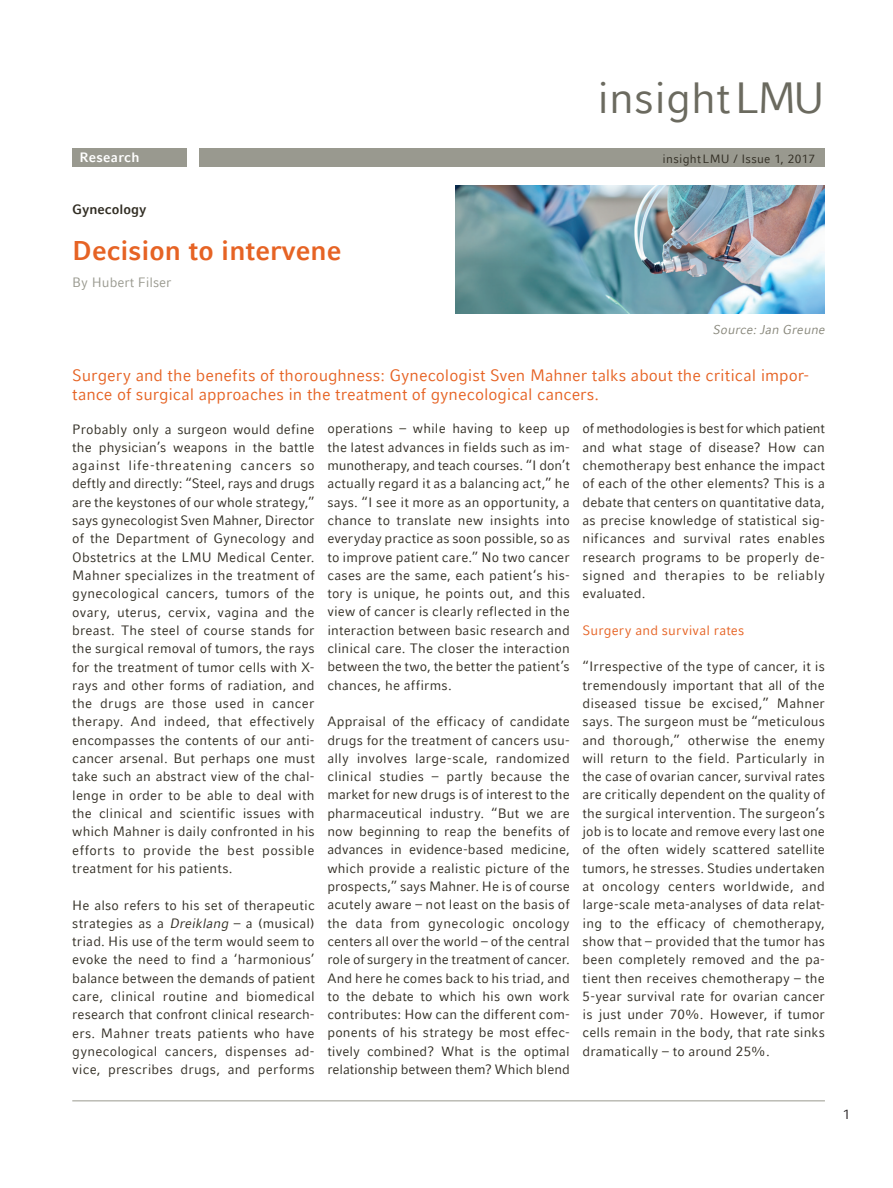
<style>
.page{position:relative;width:893px;height:1188px;background:#fff}
.page>*{position:absolute;margin:0;border:0;box-sizing:border-box;transform-origin:0 0}
.t1{font:43.5px "LMU Compatil Fact";color:#6b6a5f}
.t2{font:700 27px "LMU Compatil Fact";color:#e66324}
.t3{font:16.5px/19.5px "LMU Compatil Fact";color:#e66324}
.t4{font:13.5px/18.3px "LMU Compatil Fact";letter-spacing:.01em;color:#312d23;text-align:justify}
.t5{font:13.5px "LMU Compatil Fact";letter-spacing:.01em;color:#e66324}
.t6{font:13.5px "LMU Compatil Fact";color:#99998f}
.t7{font:700 13.5px "LMU Compatil Fact";color:#312d23}
.t8{font:700 13.5px "LMU Compatil Fact";letter-spacing:.025em;color:#fff}
.t9{font:13.5px "LMU Compatil Fact";color:#231f20}
.t10{font:12.75px "LMU Compatil Fact Obl";letter-spacing:.005em;color:#88877b}
.t11{font:12px "LMU Compatil Fact";letter-spacing:.025em;color:#312d23}
.s1{font-family:"LMU Compatil Fact Obl"}
</style>
<div class="page">
<hr style="left:72px;top:1100px;width:753px;height:1px;background:#99998f">
<div style="left:200px;top:149px;width:625px;height:18px;background:#99998f"></div>
<div style="left:72px;top:149px;width:115px;height:18px;background:#99998f"></div>
<img style="left:455px;top:185px;width:370px;height:129px">
<h1 class="t1" style="left:597px;top:73px;width:229px">insightLMU</h1>
<p class="t8" style="left:79px;top:150px;width:62px">Research</p>
<p class="t11" style="left:662px;top:152px;width:154px">insightLMU / Issue 1, 2017</p>
<p class="t7" style="left:72px;top:201px;width:76px">Gynecology</p>
<h2 class="t2" style="left:72px;top:235px;width:271px">Decision to intervene</h2>
<p class="t6" style="left:72px;top:274px;width:101px">By Hubert Filser</p>
<p class="t10" style="left:712px;top:323px;width:114px">Source: Jan Greune</p>
<p class="t3" style="left:72px;top:365px;width:738px">Surgery and the benefits of thoroughness: Gynecologist Sven Mahner talks about the critical impor&shy;tance of surgical approaches in the treatment of gynecological cancers.</p>
<p class="t4" style="left:72px;top:420px;width:244px">Probably only a surgeon would define the physician’s weapons in the battle against life-threatening cancers so deftly and directly: “Steel, rays and drugs are the keystones of our whole strategy,” says gynecologist Sven Mahner, Director of the Department of Gynecology and Obstetrics at the LMU Medical Center.<br>Mahner specializes in the treatment of gynecological cancers, tumors of the ovary, uterus, cervix, vagina and the breast. The steel of course stands for the surgical removal of tumors, the rays for the treatment of tumor cells with X&shy;rays and other forms of radiation, and the drugs are those used in cancer therapy. And indeed, that effectively encompasses the contents of our anti&shy;cancer arsenal. But perhaps one must take such an abstract view of the chal&shy;lenge in order to be able to deal with the clinical and scientific issues with which Mahner is daily confronted in his efforts to provide the best possible treatment for his patients.</p>
<p class="t4" style="left:72px;top:896px;width:244px">He also refers to his set of therapeutic strategies as a <span class="s1">Dreiklang</span> – a (musical) triad. His use of the term would seem to evoke the need to find a ‘harmonious’ balance between the demands of patient care, clinical routine and biomedical research that confront clinical research&shy;ers. Mahner treats patients who have gynecological cancers, dispenses ad&shy;vice, prescribes drugs, and performs</p>
<p class="t4" style="left:327px;top:419px;width:244px">operations – while having to keep up the latest advances in fields such as im&shy;munotherapy, and teach courses. “I don’t actually regard it as a balancing act,” he says. “I see it more as an opportunity, a chance to translate new insights into everyday practice as soon possible, so as to improve patient care.” No two cancer cases are the same, each patient‘s his&shy;tory is unique, he points out, and this view of cancer is clearly reflected in the interaction between basic research and clinical care. The closer the interaction between the two, the better the patient’s chances, he affirms.</p>
<p class="t4" style="left:327px;top:712px;width:244px">Appraisal of the efficacy of candidate drugs for the treatment of cancers usu&shy;ally involves large-scale, randomized clinical studies – partly because the market for new drugs is of interest to the pharmaceutical industry. “But we are now beginning to reap the benefits of advances in evidence-based medicine, which provide a realistic picture of the prospects,” says Mahner. He is of course acutely aware – not least on the basis of the data from gynecologic oncology centers all over the world – of the central role of surgery in the treatment of cancer.<br>And here he comes back to his triad, and to the debate to which his own work contributes: How can the different com&shy;ponents of his strategy be most effec&shy;tively combined? What is the optimal relationship between them? Which blend</p>
<p class="t4" style="left:583px;top:419px;width:244px">of methodologies is best for which patient and what stage of disease? How can chemotherapy best enhance the impact of each of the other elements? This is a debate that centers on quantitative data, as precise knowledge of statistical sig&shy;nificances and survival rates enables research programs to be properly de&shy;signed and therapies to be reliably evaluated.</p>
<p class="t5" style="left:583px;top:622px;width:163px">Surgery and survival rates</p>
<p class="t4" style="left:583px;top:657px;width:244px">“Irrespective of the type of cancer, it is tremendously important that all of the diseased tissue be excised,” Mahner says. The surgeon must be “meticulous and thorough,” otherwise the enemy will return to the field. Particularly in the case of ovarian cancer, survival rates are critically dependent on the quality of the surgical intervention. The surgeon’s job is to locate and remove every last one of the often widely scattered satellite tumors, he stresses. Studies undertaken at oncology centers worldwide, and large-scale meta-analyses of data relat&shy;ing to the efficacy of chemotherapy, show that – provided that the tumor has been completely removed and the pa&shy;tient then receives chemotherapy – the 5-year survival rate for ovarian cancer is just under 70%. However, if tumor cells remain in the body, that rate sinks dramatically – to around 25%.</p>
<p class="t9" style="left:843px;top:1106px;width:9px">1</p>
</div>
